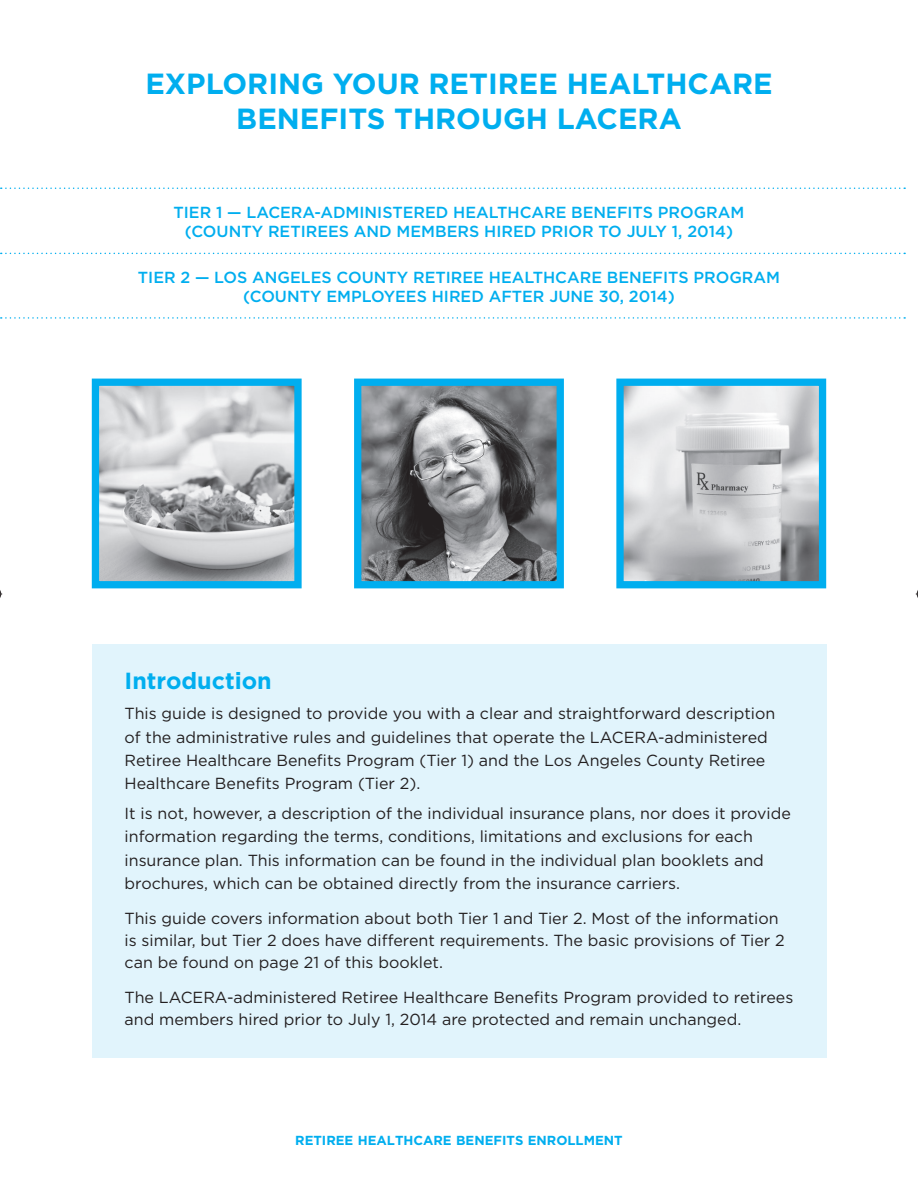
<style>
.page{position:relative;width:918px;height:1188px;background:#fff}
.page>*{position:absolute;margin:0;border:0;box-sizing:border-box;transform-origin:0 0}
.t1{font:700 29.1px/35px "Gotham";color:#00aeef;text-align:center}
.t2{font:700 23.25px "Gotham";color:#00aeef}
.t3{font:16.05px/23.2px "Gotham";color:#231f20}
.t4{font:500 16.05px/19.2px "Gotham";color:#00aeef;text-align:center}
.t5{font:700 13.05px "Gotham";color:#00aeef}
</style>
<div class="page">
<img style="left:362px;top:387px;width:194px;height:193px">
<div style="left:354px;top:379px;width:210px;height:209px;border:7px solid #00aeef"></div>
<img style="left:624px;top:387px;width:194px;height:193px">
<div style="left:616px;top:379px;width:210px;height:209px;border:7px solid #00aeef"></div>
<img style="left:100px;top:387px;width:194px;height:193px">
<div style="left:92px;top:379px;width:210px;height:209px;border:7px solid #00aeef"></div>
<svg style="left:1px;top:253px;width:904px;height:1px"></svg>
<svg style="left:1px;top:188px;width:904px;height:1px"></svg>
<div style="left:92px;top:644px;width:734px;height:413px;background:#e1f4fc"></div>
<svg style="left:1px;top:317px;width:904px;height:2px"></svg>
<svg style="left:0;top:590px;width:2px;height:8px"></svg>
<svg style="left:916px;top:590px;width:2px;height:8px"></svg>
<h1 class="t1" style="left:145px;top:68px;width:629px">EXPLORING YOUR RETIREE HEALTHCARE<br>BENEFITS THROUGH LACERA</h1>
<p class="t4" style="left:174px;top:204px;width:572px">TIER 1 — LACERA-ADMINISTERED HEALTHCARE BENEFITS PROGRAM (COUNTY RETIREES AND MEMBERS HIRED PRIOR TO JULY 1, 2014)</p>
<p class="t4" style="left:138px;top:269px;width:644px">TIER 2 — LOS ANGELES COUNTY RETIREE HEALTHCARE BENEFITS PROGRAM (COUNTY EMPLOYEES HIRED AFTER JUNE 30, 2014)</p>
<h2 class="t2" style="left:125px;top:672px;width:149px">Introduction</h2>
<p class="t3" style="left:125px;top:703px;width:652px">This guide is designed to provide you with a clear and straightforward description of the administrative rules and guidelines that operate the LACERA-administered Retiree Healthcare Benefits Program (Tier 1) and the Los Angeles County Retiree Healthcare Benefits Program (Tier 2).</p>
<p class="t3" style="left:125px;top:803px;width:668px">It is not, however, a description of the individual insurance plans, nor does it provide information regarding the terms, conditions, limitations and exclusions for each insurance plan. This information can be found in the individual plan booklets and brochures, which can be obtained directly from the insurance carriers.</p>
<p class="t3" style="left:125px;top:909px;width:662px;line-height:21.9px">This guide covers information about both Tier 1 and Tier 2. Most of the information is similar, but Tier 2 does have different requirements. The basic provisions of Tier 2 can be found on page 21 of this booklet.</p>
<p class="t3" style="left:125px;top:987px;width:670px;line-height:21.9px">The LACERA-administered Retiree Healthcare Benefits Program provided to retirees and members hired prior to July 1, 2014 are protected and remain unchanged.</p>
<p class="t5" style="left:295px;top:1135px;width:329px">RETIREE HEALTHCARE BENEFITS ENROLLMENT</p>
</div>
